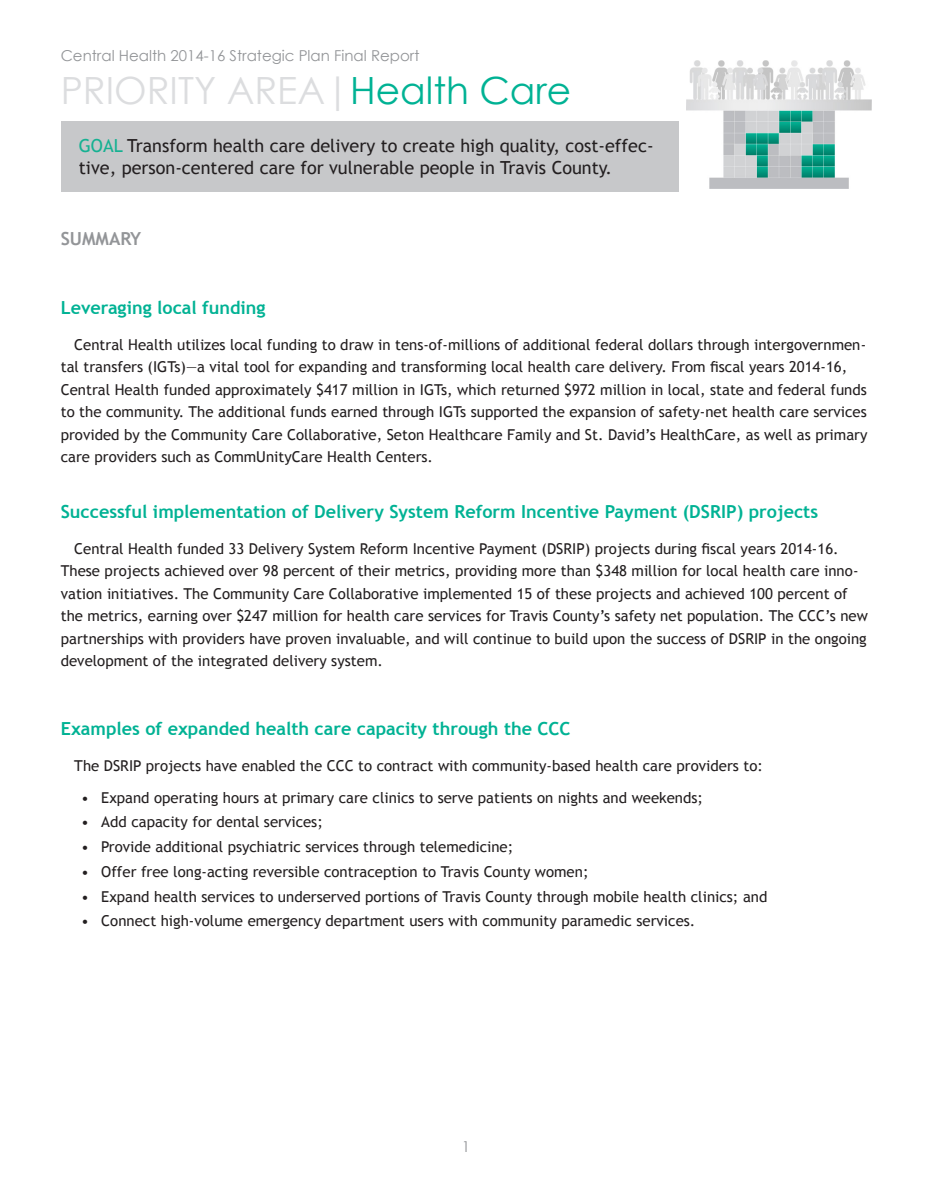
<style>
.page{position:relative;width:932px;height:1202px;background:#fff}
.page>*{position:absolute;margin:0;border:0;box-sizing:border-box;transform-origin:0 0}
.t1{font:37.5px "Century Gothic";color:#dcdddf}
.t2{font:700 18px "Trebuchet MS";color:#00b294}
.t3{font:18px/21.6px "Trebuchet MS";color:#231f20}
.t4{font:700 18px "Trebuchet MS";color:#939598}
.t5{font:15px/22.5px "Trebuchet MS";color:#231f20}
.t6{font:15px "Century Gothic";color:#939598}
.s1{color:#00b294}
.s2{color:#16b192}
</style>
<div class="page">
<img style="left:686px;top:61px;width:185px;height:127px">
<div style="left:61px;top:121px;width:617px;height:71px;background:#c7c8ca"></div>
<p class="t6" style="left:61px;top:45px;width:360px">Central Health 2014-16 Strategic Plan Final Report</p>
<p class="t1" style="left:61px;top:64px;width:512px">PRIORITY AREA|<span class="s1">Health Care</span></p>
<p class="t3" style="left:79px;top:135px;width:576px"><span class="s2">GOAL</span> Transform health care delivery to create high quality, cost-effec&shy;tive, person-centered care for vulnerable people in Travis County.</p>
<p class="t4" style="left:61px;top:227px;width:82px">SUMMARY</p>
<p class="t2" style="left:61px;top:296px;width:206px">Leveraging local funding</p>
<p class="t5" style="left:61px;top:333px;width:808px;text-indent:14px">Central Health utilizes local funding to draw in tens-of-millions of additional federal dollars through intergovernmen&shy;tal transfers (IGTs)—a vital tool for expanding and transforming local health care delivery. From fiscal years 2014-16, Central Health funded approximately $417 million in IGTs, which returned $972 million in local, state and federal funds to the community. The additional funds earned through IGTs supported the expansion of safety-net health care services provided by the Community Care Collaborative, Seton Healthcare Family and St. David’s HealthCare, as well as primary care providers such as CommUnityCare Health Centers.</p>
<p class="t2" style="left:61px;top:500px;width:759px">Successful implementation of Delivery System Reform Incentive Payment (DSRIP) projects</p>
<p class="t5" style="left:61px;top:537px;width:808px;text-indent:14px">Central Health funded 33 Delivery System Reform Incentive Payment (DSRIP) projects during fiscal years 2014-16.<br>These projects achieved over 98 percent of their metrics, providing more than $348 million for local health care inno&shy;vation initiatives. The Community Care Collaborative implemented 15 of these projects and achieved 100 percent of the metrics, earning over $247 million for health care services for Travis County’s safety net population. The CCC’s new partnerships with providers have proven invaluable, and will continue to build upon the success of DSRIP in the ongoing development of the integrated delivery system.</p>
<p class="t2" style="left:61px;top:717px;width:511px">Examples of expanded health care capacity through the CCC</p>
<p class="t5" style="left:74px;top:754px;width:690px">The DSRIP projects have enabled the CCC to contract with community-based health care providers to:</p>
<p class="t5" style="left:81px;top:786px;width:623px">• Expand operating hours at primary care clinics to serve patients on nights and weekends;</p>
<p class="t5" style="left:81px;top:811px;width:243px">• Add capacity for dental services;</p>
<p class="t5" style="left:81px;top:835px;width:434px">• Provide additional psychiatric services through telemedicine;</p>
<p class="t5" style="left:81px;top:860px;width:509px">• Offer free long-acting reversible contraception to Travis County women;</p>
<p class="t5" style="left:81px;top:885px;width:688px">• Expand health services to underserved portions of Travis County through mobile health clinics; and</p>
<p class="t5" style="left:81px;top:910px;width:616px">• Connect high-volume emergency department users with community paramedic services.</p>
<p class="t6" style="left:462px;top:1136px;width:10px">1</p>
</div>
